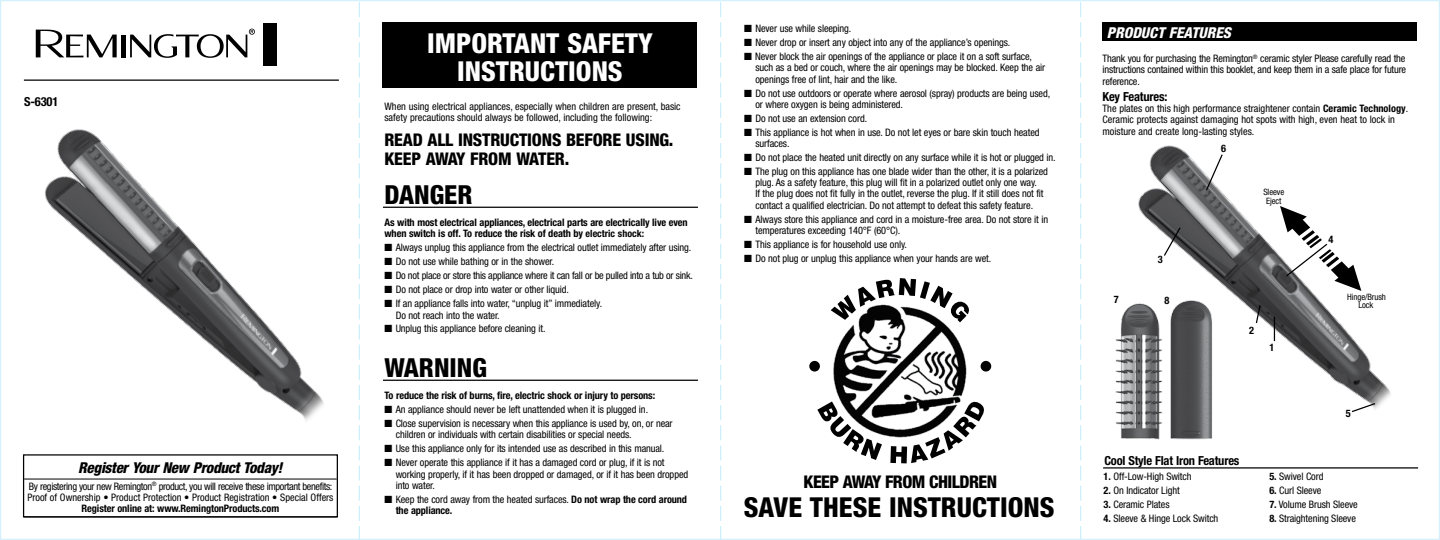
<style>
.page{position:relative;width:1440px;height:540px;background:#fff}
.page>*{position:absolute;margin:0;border:0;box-sizing:border-box;transform-origin:0 0}
.t1{font:800 condensed 27.5px "Helvetica Neue";color:#fff}
.t2{font:800 condensed 27.5px "Helvetica Neue";color:#000}
.t3{font:800 condensed 26.25px "Helvetica Neue";letter-spacing:-.01em;color:#000}
.t4{font:800 condensed 17.5px "Helvetica Neue";letter-spacing:-.03em;color:#000}
.t5{font:italic 800 condensed 15px "Helvetica Neue";letter-spacing:-.02em;color:#000}
.t6{font:italic 800 condensed 15px "Helvetica Neue";color:#fff}
.t7{font:700 condensed 12.5px "Helvetica Neue";letter-spacing:-.015em;color:#000}
.t8{font:condensed 10.25px/11.2px "Helvetica Neue";letter-spacing:-.01em;color:#000}
.t9{font:700 condensed 10.25px/11.2px "Helvetica Neue";letter-spacing:-.01em;color:#000}
.t10{font:condensed 10.25px/11.2px "Helvetica Neue";letter-spacing:-.035em;color:#000}
.t11{font:condensed 8.75px/8.8px "Helvetica Neue";letter-spacing:-.01em;color:#000;text-align:center}
.s1{font-size:10px}
.s2{font-weight:700}
</style>
<div class="page">
<div style="left:382px;top:23px;width:316px;height:65px;background:#000"></div>
<hr style="left:383px;top:380px;width:315px;height:1px;background:#000">
<hr style="left:383px;top:207px;width:315px;height:1px;background:#000">
<svg style="left:831px;top:278px;width:138px;height:44px"></svg>
<svg style="left:817px;top:402px;width:65px;height:58px"></svg>
<svg style="left:890px;top:401px;width:94px;height:62px"></svg>
<div style="left:809px;top:361px;width:11px;height:11px;background:#000;border-radius:50%"></div>
<div style="left:981px;top:361px;width:10px;height:11px;background:#000;border-radius:50%"></div>
<img style="left:829px;top:298px;width:144px;height:144px;border-radius:72px">
<div style="left:1102px;top:22px;width:316px;height:19px;background:#000"></div>
<div style="left:121px;top:35px;width:5px;height:22px;background:#000"></div>
<div style="left:263px;top:23px;width:14px;height:43px;background:#000"></div>
<svg style="left:36px;top:30px;width:81px;height:27px"></svg>
<svg style="left:130px;top:29px;width:125px;height:29px"></svg>
<hr style="left:24px;top:80px;width:315px;height:1px;background:#000">
<div style="left:23px;top:454px;width:315px;height:64px;border:1px solid #000"></div>
<img style="left:23px;top:94px;width:367px;height:399px">
<img style="left:1103px;top:145px;width:316px;height:324px">
<svg style="left:1205px;top:153px;width:19px;height:39px"></svg>
<svg style="left:1274px;top:317px;width:1px;height:24px"></svg>
<svg style="left:1255px;top:304px;width:6px;height:21px"></svg>
<svg style="left:1350px;top:402px;width:27px;height:11px"></svg>
<svg style="left:1163px;top:226px;width:19px;height:31px"></svg>
<svg style="left:1280px;top:206px;width:81px;height:85px"></svg>
<svg style="left:1080px;top:2px;width:1px;height:536px"></svg>
<svg style="left:720px;top:2px;width:1px;height:538px"></svg>
<svg style="left:359px;top:2px;width:1px;height:538px"></svg>
<p class="t7" style="left:24px;top:94px;width:36px">S-6301</p>
<h3 class="t5" style="left:78px;top:459px;width:206px">Register Your New Product Today!</h3>
<p class="t10" style="left:27px;top:480px;width:308px">By registering your new Remington<sup>®</sup> product, you will receive these important benefits:<br>Proof of Ownership • Product Protection • Product Registration • Special Offers</p>
<p class="t9" style="left:82px;top:503px;width:199px">Register online at: www.RemingtonProducts.com</p>
<h1 class="t1" style="left:427px;top:26px;width:60px">IMPORTANT</h1>
<h1 class="t1" style="left:567px;top:26px;width:87px">SAFETY</h1>
<h1 class="t1" style="left:457px;top:54px;width:55px">INSTRUCT</h1>
<h1 class="t1" style="left:568px;top:54px;width:56px">IONS</h1>
<p class="t8" style="left:384px;top:101px;width:298px">When using electrical appliances, especially when children are present, basic safety precautions should always be followed, including the following:</p>
<h3 class="t4" style="left:384px;top:129px;width:108px">READ ALL INSTRUCT</h3>
<h3 class="t4" style="left:527px;top:129px;width:76px">IONS BEFORE</h3>
<h3 class="t4" style="left:626px;top:129px;width:49px">USING.</h3>
<h3 class="t4" style="left:384px;top:148px;width:155px">KEE P AWAY FRO M WATER</h3>
<h3 class="t4" style="left:565px;top:148px;width:6px">.</h3>
<h2 class="t3" style="left:384px;top:178px;width:74px">DANGER</h2>
<p class="t9" style="left:384px;top:217px;width:305px">As with most electrical appliances, electrical parts are electrically live even when switch is off. To reduce the risk of death by <span class="s1">electric shock:</span></p>
<p class="t8" style="left:384px;top:242px;width:308px">■ Always unplug this appliance from the electrical outlet immediately after using.</p>
<p class="t8" style="left:384px;top:256px;width:171px">■ Do not use while bathing or in the shower.</p>
<p class="t8" style="left:384px;top:270px;width:310px">■ Do not place or store this appliance where it can fall or be pulled into a tub or sink.</p>
<p class="t8" style="left:384px;top:284px;width:186px">■ Do not place or drop into water or other liquid.</p>
<p class="t8" style="left:396px;top:298px;width:208px;text-indent:-11px">■ If an appliance falls into water, “unplug it” immediately.<br>Do not reach into the water.</p>
<p class="t8" style="left:384px;top:323px;width:163px">■ Unplug this appliance before cleaning it.</p>
<h2 class="t3" style="left:384px;top:351px;width:104px">WARNING</h2>
<p class="t9" style="left:384px;top:390px;width:272px">To reduce the risk of burns, fire, electric shock or injury to persons:</p>
<p class="t8" style="left:384px;top:404px;width:265px">■ An appliance should never be left unattended when it is plugged in.</p>
<p class="t8" style="left:396px;top:418px;width:278px;text-indent:-11px">■ Close supervision is necessary when this appliance is used by, on, or near children or individuals with certain disabilities or special needs.</p>
<p class="t8" style="left:384px;top:443px;width:281px">■ Use this appliance only for its intended use as described in this manual.</p>
<p class="t8" style="left:396px;top:457px;width:294px;text-indent:-11px">■ Never operate this appliance if it has a damaged cord or plug, if it is not working properly, if it has been dropped or damaged, or if it has been dropped into water.</p>
<p class="t8" style="left:396px;top:493px;width:293px;text-indent:-11px">■ Keep the cord away from the heated surfaces. <span class="s2">Do not wrap the cord around the appliance.</span></p>
<p class="t8" style="left:744px;top:23px;width:109px">■ Never use while sleeping.</p>
<p class="t8" style="left:744px;top:37px;width:268px">■ Never drop or insert any object into any of the appliance’s openings.</p>
<p class="t8" style="left:755px;top:51px;width:291px;text-indent:-11px">■ Never block the air openings of the appliance or place it on a soft surface, such as a bed or couch, where the air openings may be blocked. Keep the air openings free of lint, hair and the like.</p>
<p class="t8" style="left:755px;top:87px;width:296px;text-indent:-11px">■ Do not use outdoors or operate where aerosol (spray) products are being used, or where oxygen is being administered.</p>
<p class="t8" style="left:744px;top:112px;width:124px">■ Do not use an extension cord.</p>
<p class="t8" style="left:755px;top:126px;width:286px;text-indent:-11px">■ This appliance is hot when in use. Do not let eyes or bare skin touch heated surfaces.</p>
<p class="t8" style="left:744px;top:152px;width:313px">■ Do not place the heated unit directly on any surface while it is hot or plugged in.</p>
<p class="t8" style="left:755px;top:166px;width:294px;text-indent:-11px">■ The plug on this appliance has one blade wider than the other, it is a polarized plug. As a safety feature, this plug will fit in a polarized outlet only one way.<br>If the plug does not fit fully in the outlet, reverse the plug. If it still does not fit contact a qualified electrician. Do not attempt to defeat this safety feature.</p>
<p class="t8" style="left:755px;top:213px;width:294px;text-indent:-11px">■ Always store this appliance and cord in a moisture-free area. Do not store it in temperatures exceeding 140°F (60°C).</p>
<p class="t8" style="left:744px;top:238px;width:164px">■ This appliance is for household use only.</p>
<p class="t8" style="left:744px;top:252px;width:249px">■ Do not plug or unplug this appliance when your hands are wet.</p>
<h3 class="t4" style="left:804px;top:471px;width:176px">KEEP AWAY FROM CH ILDREN</h3>
<h1 class="t2" style="left:744px;top:490px;width:311px">SAVE THESE INSTRUCTIONS</h1>
<h3 class="t6" style="left:1107px;top:23px;width:126px">PRODUCT FEATURES</h3>
<p class="t8" style="left:1102px;top:53px;width:305px;text-align:justify">Thank you for purchasing the Remington<sup>®</sup> ceramic styler Please carefully read the instructions contained within this booklet, and keep them in a safe place for future reference.</p>
<p class="t7" style="left:1102px;top:89px;width:66px">Key Features:</p>
<p class="t8" style="left:1102px;top:103px;width:307px">The plates on this high performance straightener contain <span class="s2">Ceramic Technology</span>.<br>Ceramic protects against damaging hot spots with high, even heat to lock in moisture and create long-lasting styles.</p>
<p class="t9" style="left:1158px;top:254px;width:6px">3</p>
<p class="t9" style="left:1114px;top:294px;width:6px">7</p>
<p class="t9" style="left:1164px;top:294px;width:6px">8</p>
<p class="t9" style="left:1221px;top:142px;width:6px">6</p>
<p class="t11" style="left:1263px;top:188px;width:22px">Sleeve<br>Eject</p>
<p class="t9" style="left:1249px;top:324px;width:6px">2</p>
<p class="t9" style="left:1269px;top:342px;width:6px">1</p>
<p class="t9" style="left:1329px;top:234px;width:6px">4</p>
<p class="t11" style="left:1347px;top:292px;width:40px">Hinge/Brush<br>Lock</p>
<p class="t7" style="left:1104px;top:453px;width:137px">Cool Style Flat Iron Features</p>
<p class="t8" style="left:1104px;top:470px;width:89px"><span class="s2">1.</span> Off-Low-High Switch</p>
<p class="t8" style="left:1104px;top:484px;width:78px"><span class="s2">2.</span> On Indicator Light</p>
<p class="t8" style="left:1104px;top:498px;width:67px"><span class="s2">3.</span> Ceramic Plates</p>
<p class="t8" style="left:1104px;top:512px;width:116px"><span class="s2">4.</span> Sleeve &amp; Hinge Lock Switch</p>
<p class="t9" style="left:1346px;top:408px;width:6px">5</p>
<p class="t8" style="left:1269px;top:470px;width:56px"><span class="s2">5.</span> Swivel Cord</p>
<p class="t8" style="left:1269px;top:484px;width:53px"><span class="s2">6.</span> Curl Sleeve</p>
<p class="t8" style="left:1269px;top:498px;width:90px"><span class="s2">7.</span> Volume Brush Sleeve</p>
<p class="t8" style="left:1269px;top:512px;width:88px"><span class="s2">8.</span> Straightening Sleeve</p>
</div>
